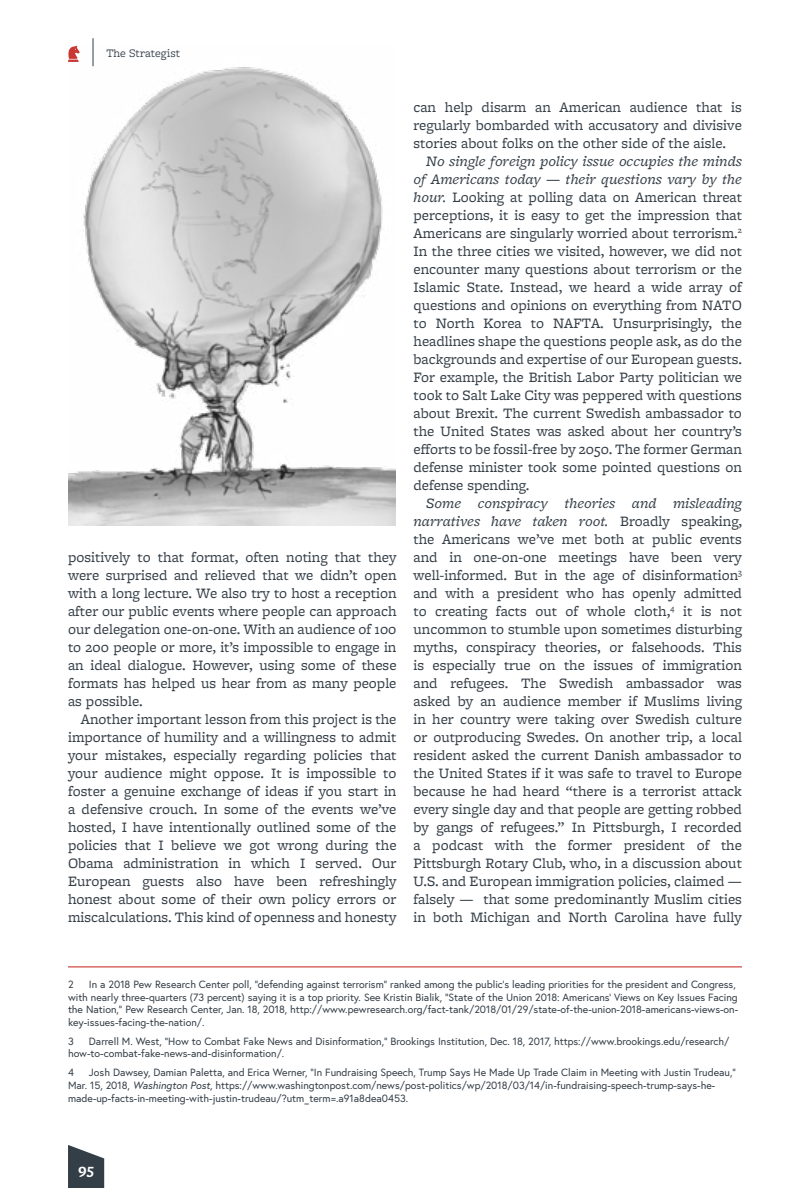
<style>
.page{position:relative;width:810px;height:1188px;background:#fff}
.page>*{position:absolute;margin:0;border:0;box-sizing:border-box;transform-origin:0 0}
.t1{font:15px/18px "Freight Micro Pro";color:#343e47;text-align:justify}
.t2{font:700 15px "Freight Micro Pro";color:#fff}
.t3{font:12px "Freight Macro Pro";color:#343e47}
.t4{font:10.5px/12.6px "Europa";color:#343e47}
.s1{font-style:italic}
</style>
<div class="page">
<hr style="left:68px;top:966px;width:674px;height:1px;background:#cb3732">
<img style="left:68px;top:46px;width:328px;height:480px">
<svg style="left:68px;top:1145px;width:36px;height:43px;background:#535b63"></svg>
<p class="t3" style="left:106px;top:45px;width:75px">The Strategist</p>
<p class="t1" style="left:68px;top:547px;width:330px">positively to that format, often noting that they were surprised and relieved that we didn’t open with a long lecture. We also try to host a reception after our public events where people can approach our delegation one-on-one. With an audience of 100 to 200 people or more, it’s impossible to engage in an ideal dialogue. However, using some of these formats has helped us hear from as many people as possible.</p>
<p class="t1" style="left:68px;top:709px;width:330px;text-indent:13px">Another important lesson from this project is the importance of humility and a willingness to admit your mistakes, especially regarding policies that your audience might oppose. It is impossible to foster a genuine exchange of ideas if you start in a defensive crouch. In some of the events we’ve hosted, I have intentionally outlined some of the policies that I believe we got wrong during the Obama administration in which I served. Our European guests also have been refreshingly honest about some of their own policy errors or miscalculations. This kind of openness and honesty</p>
<p class="t1" style="left:414px;top:97px;width:330px">can help disarm an American audience that is regularly bombarded with accusatory and divisive stories about folks on the other side of the aisle.</p>
<p class="t1" style="left:413px;top:151px;width:330px;text-indent:13px"><span class="s1">No single foreign policy issue occupies the minds of Americans today — their questions vary by the hour.</span> Looking at polling data on American threat perceptions, it is easy to get the impression that Americans are singularly worried about terrorism.<sup>2<br></sup>In the three cities we visited, however, we did not encounter many questions about terrorism or the Islamic State. Instead, we heard a wide array of questions and opinions on everything from NATO to North Korea to NAFTA. Unsurprisingly, the headlines shape the questions people ask, as do the backgrounds and expertise of our European guests.<br>For example, the British Labor Party politician we took to Salt Lake City was peppered with questions about Brexit. The current Swedish ambassador to the United States was asked about her country’s efforts to be fossil-free by 2050. The former German defense minister took some pointed questions on defense spending.</p>
<p class="t1" style="left:413px;top:493px;width:330px;text-indent:13px"><span class="s1">Some conspiracy theories and misleading narratives have taken root.</span> Broadly speaking, the Americans we’ve met both at public events and in one-on-one meetings have been very well-informed. But in the age of disinformation<sup>3 </sup>and with a president who has openly admitted to creating facts out of whole cloth,<sup>4</sup> it is not uncommon to stumble upon sometimes disturbing myths, conspiracy theories, or falsehoods. This is especially true on the issues of immigration and refugees. The Swedish ambassador was asked by an audience member if Muslims living in her country were taking over Swedish culture or outproducing Swedes. On another trip, a local resident asked the current Danish ambassador to the United States if it was safe to travel to Europe because he had heard “there is a terrorist attack every single day and that people are getting robbed by gangs of refugees.” In Pittsburgh, I recorded a podcast with the former president of the Pittsburgh Rotary Club, who, in a discussion about U.S. and European immigration policies, claimed — falsely — that some predominantly Muslim cities in both Michigan and North Carolina have fully</p>
<p class="t4" style="left:68px;top:978px;width:672px;text-indent:21px">In a 2018 Pew Research Center poll, “defending against terrorism” ranked among the public’s leading priorities for the president and Congress, with nearly three-quarters (73 percent) saying it is a top priority. See Kristin Bialik, “State of the Union 2018: Americans’ Views on Key Issues Facing the Nation,” Pew Research Center, Jan. 18, 2018, http://www.pewresearch.org/fact-tank/2018/01/29/state-of-the-union-2018-americans-views-on&shy;key-issues-facing-the-nation/.</p>
<p class="t4" style="left:68px;top:1035px;width:7px">3</p>
<p class="t4" style="left:68px;top:978px;width:7px">2</p>
<p class="t4" style="left:68px;top:1035px;width:663px;text-indent:21px">Darrell M. West, “How to Combat Fake News and Disinformation,” Brookings Institution, Dec. 18, 2017, https://www.brookings.edu/research/ how-to-combat-fake-news-and-disinformation/.</p>
<p class="t4" style="left:68px;top:1066px;width:7px">4</p>
<p class="t4" style="left:68px;top:1066px;width:669px;text-indent:21px">Josh Dawsey, Damian Paletta, and Erica Werner, “In Fundraising Speech, Trump Says He Made Up Trade Claim in Meeting with Justin Trudeau,”<br>Mar. 15, 2018, <span class="s1">Washington Post</span>, https://www.washingtonpost.com/news/post-politics/wp/2018/03/14/in-fundraising-speech-trump-says-he&shy;made-up-facts-in-meeting-with-justin-trudeau/?utm_term=.a91a8dea0453.</p>
<p class="t2" style="left:78px;top:1158px;width:18px">95</p>
</div>
